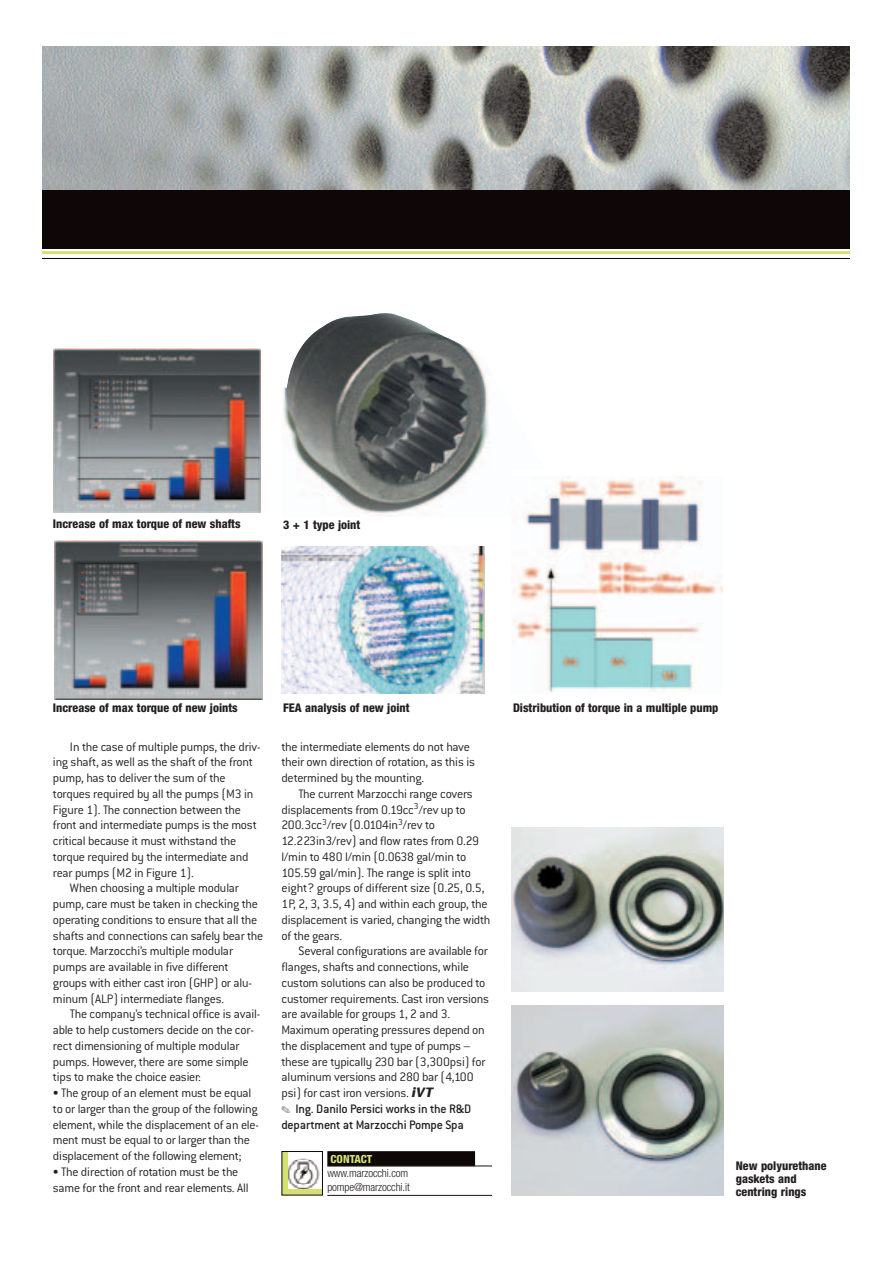
<style>
.page{position:relative;width:893px;height:1263px;background:#fff}
.page>*{position:absolute;margin:0;border:0;box-sizing:border-box;transform-origin:0 0}
.t1{font:300 13.5px/15.8px "Conduit ITC";letter-spacing:-.02em;color:#231f20}
.t2{font:800 condensed 12px/12.8px "Helvetica Neue";color:#231f20}
.t3{font:300 condensed 11.25px/13.5px "Helvetica Neue";letter-spacing:-.01em;color:#231f20}
.t4{font:800 condensed 11.25px "Helvetica Neue";color:#d4e172}
.s1{font-family:"Stone Sans";font-weight:700;font-style:italic}
.s2{font-weight:500}
</style>
<div class="page">
<img style="left:42px;top:46px;width:807px;height:144px">
<div style="left:42px;top:190px;width:807px;height:59px;background:#0e0607"></div>
<hr style="left:42px;top:251px;width:807px;height:3px;background:#d4e172">
<hr style="left:42px;top:258px;width:807px;height:1px;background:#0e0607">
<div style="left:51px;top:540px;width:212px;height:162px;background:linear-gradient(to right,#fff,#fff)"></div>
<img style="left:55px;top:541px;width:207px;height:158px">
<svg style="left:53px;top:349px;width:1px;height:163px"></svg>
<img style="left:54px;top:349px;width:207px;height:163px">
<img style="left:281px;top:546px;width:203px;height:148px">
<img style="left:283px;top:313px;width:207px;height:202px">
<img style="left:511px;top:1005px;width:212px;height:190px">
<img style="left:511px;top:827px;width:212px;height:164px">
<img style="left:511px;top:477px;width:211px;height:215px">
<div style="left:327px;top:1151px;width:148px;height:15px;background:#0e0607"></div>
<hr style="left:327px;top:1165px;width:165px;height:2px;background:#231f20">
<hr style="left:327px;top:1195px;width:165px;height:1px;background:#231f20">
<div style="left:282px;top:1152px;width:40px;height:43px;background:#d4e172"></div>
<img style="left:288px;top:1153px;width:33px;height:3px">
<img style="left:288px;top:1156px;width:33px;height:33px">
<div style="left:281px;top:1151px;width:42px;height:44px;border:1px solid #0e0607"></div>
<p class="t2" style="left:53px;top:519px;width:189px">Increase of max torque of new shafts</p>
<p class="t2" style="left:283px;top:519px;width:79px">3 + 1 type joint</p>
<p class="t2" style="left:53px;top:703px;width:186px">Increase of max torque of new joints</p>
<p class="t2" style="left:283px;top:702px;width:128px">FEA analysis of new joint</p>
<p class="t1" style="left:70px;top:740px;width:192px">In the case of multiple pumps, the driv-</p>
<p class="t1" style="left:53px;top:756px;width:201px">ing shaft, as well as the shaft of the front</p>
<p class="t1" style="left:53px;top:771px;width:174px">pump, has to deliver the sum of the</p>
<p class="t1" style="left:53px;top:787px;width:202px">torques required by all the pumps (M3 in</p>
<p class="t1" style="left:53px;top:803px;width:190px">Figure 1). The connection between the</p>
<p class="t1" style="left:53px;top:819px;width:205px">front and intermediate pumps is the most</p>
<p class="t1" style="left:53px;top:834px;width:185px">critical because it must withstand the</p>
<p class="t1" style="left:53px;top:850px;width:197px">torque required by the intermediate and</p>
<p class="t1" style="left:53px;top:866px;width:143px">rear pumps (M2 in Figure 1).</p>
<p class="t1" style="left:70px;top:882px;width:170px">When choosing a multiple modular</p>
<p class="t1" style="left:53px;top:897px;width:206px">pump, care must be taken in checking the</p>
<p class="t1" style="left:53px;top:913px;width:206px">operating conditions to ensure that all the</p>
<p class="t1" style="left:53px;top:929px;width:212px">shafts and connections can safely bear the</p>
<p class="t1" style="left:53px;top:945px;width:182px">torque. Marzocchi’s multiple modular</p>
<p class="t1" style="left:53px;top:960px;width:177px">pumps are available in five different</p>
<p class="t1" style="left:53px;top:976px;width:201px">groups with either cast iron (GHP) or alu-</p>
<p class="t1" style="left:53px;top:992px;width:173px">minum (ALP) intermediate flanges.</p>
<p class="t1" style="left:70px;top:1008px;width:192px">The company’s technical office is avail-</p>
<p class="t1" style="left:53px;top:1023px;width:202px">able to help customers decide on the cor-</p>
<p class="t1" style="left:53px;top:1039px;width:188px">rect dimensioning of multiple modular</p>
<p class="t1" style="left:53px;top:1055px;width:197px">pumps. However, there are some simple</p>
<p class="t1" style="left:53px;top:1071px;width:150px">tips to make the choice easier:</p>
<p class="t1" style="left:53px;top:1086px;width:208px">• The group of an element must be equal to or larger than the group of the following element, while the displacement of an ele&shy;ment must be equal to or larger than the displacement of the following element;</p>
<p class="t1" style="left:53px;top:1165px;width:197px">• The direction of rotation must be the same for the front and rear elements. All</p>
<p class="t1" style="left:281px;top:740px;width:195px">the intermediate elements do not have their own direction of rotation, as this is determined by the mounting.</p>
<p class="t1" style="left:281px;top:787px;width:210px;text-indent:17px">The current Marzocchi range covers displacements from 0.19cc<sup>3</sup>/rev up to 200.3cc<sup>3</sup>/rev (0.0104in<sup>3</sup>/rev to 12.223in3/rev) and flow rates from 0.29 l/min to 480 l/min (0.0638 gal/min to 105.59 gal/min). The range is split into eight? groups of different size (0.25, 0.5, 1P, 2, 3, 3.5, 4) and within each group, the displacement is varied, changing the width of the gears.</p>
<p class="t1" style="left:281px;top:945px;width:209px;text-indent:17px">Several configurations are available for flanges, shafts and connections, while custom solutions can also be produced to customer requirements. Cast iron versions are available for groups 1, 2 and 3.<br>Maximum operating pressures depend on the displacement and type of pumps – these are typically 230 bar (3,300psi) for aluminum versions and 280 bar (4,100 psi) for cast iron versions. <span class="s1">iVT<br></span>✎ <span class="s2">Ing. Danilo Persici works in the R&amp;D department at Marzocchi Pompe Spa</span></p>
<p class="t4" style="left:330px;top:1155px;width:43px">CONTACT</p>
<p class="t3" style="left:327px;top:1167px;width:84px">www.marzocchi.com pompe@marzocchi.it</p>
<p class="t2" style="left:513px;top:702px;width:207px">Distribution of torque in a multiple pump</p>
<p class="t2" style="left:735px;top:1160px;width:92px">New polyurethane gaskets and centring rings</p>
</div>
